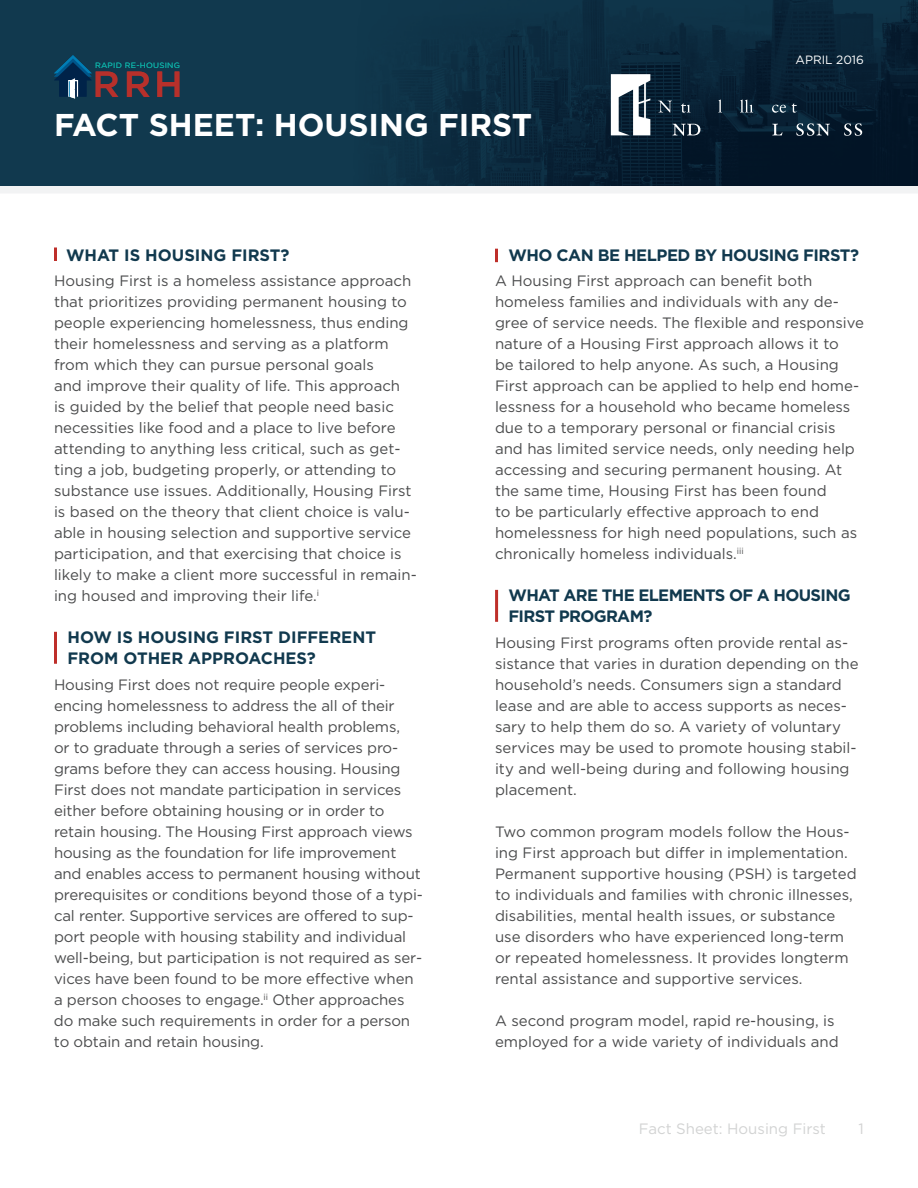
<style>
.page{position:relative;width:918px;height:1188px;background:#fff}
.page>*{position:absolute;margin:0;border:0;box-sizing:border-box;transform-origin:0 0}
.t1{font:500 36.45px "Gotham";color:#b7302b;scale:1.04 1}
.t2{font:700 31.5px "Gotham";color:#fff}
.t3{font:700 16.5px/21px "Gotham";letter-spacing:-.03em;color:#11394e}
.t4{font:700 16.5px/21px "Gotham";color:#11394e}
.t5{font:15px/21px "Gotham";color:#4b4c4d}
.t6{font:15px "Gotham";color:#d2d3d3}
.t7{font:12px "Gotham";color:#fff}
.t8{font:7.65px "Gotham";letter-spacing:.03em;color:#0db2a8;scale:1.04 1}
</style>
<div class="page">
<svg style="left:495px;top:249px;width:3px;height:13px"></svg>
<hr style="left:495px;top:590px;width:3px;height:32px;background:#be2f2a">
<hr style="left:54px;top:632px;width:3px;height:32px;background:#be2f2a">
<svg style="left:54px;top:248px;width:3px;height:13px"></svg>
<svg style="left:0;top:0;width:918px;height:186px;fill:#0f3449"></svg>
<div style="left:0;top:186px;width:918px;height:8px;background:#f2f3f4"></div>
<svg style="left:611px;top:74px;width:39px;height:61px"></svg>
<svg style="left:658px;top:100px;width:64px;height:13px"></svg>
<svg style="left:728px;top:100px;width:58px;height:13px"></svg>
<svg style="left:792px;top:103px;width:13px;height:10px"></svg>
<svg style="left:658px;top:119px;width:42px;height:17px"></svg>
<svg style="left:707px;top:119px;width:155px;height:17px"></svg>
<svg style="left:54px;top:55px;width:38px;height:44px"></svg>
<h1 class="t8" style="left:95px;top:61px;width:83px">RAPID RE-HOUSING</h1>
<h1 class="t1" style="left:93px;top:60px;width:89px">RRH</h1>
<h1 class="t2" style="left:54px;top:104px;width:480px">FACT SHEET: HOUSING FIRST</h1>
<p class="t7" style="left:796px;top:52px;width:70px">APRIL 2016</p>
<h2 class="t4" style="left:66px;top:244px;width:225px">WHAT IS HOUSING FIRST?</h2>
<p class="t5" style="left:54px;top:270px;width:364px">Housing First is a homeless assistance approach that prioritizes providing permanent housing to people experiencing homelessness, thus ending their homelessness and serving as a platform from which they can pursue personal goals<br>and improve their quality of life. This approach<br>is guided by the belief that people need basic necessities like food and a place to live before attending to anything less critical, such as get&shy;ting a job, budgeting properly, or attending to substance use issues. Additionally, Housing First is based on the theory that client choice is valu&shy;able in housing selection and supportive service participation, and that exercising that choice is likely to make a client more successful in remain&shy;ing housed and improving their life.<sup>i</sup></p>
<h2 class="t4" style="left:68px;top:627px;width:310px">HOW IS HOUSING FIRST DIFFERENT<br>FROM OTHER APPROACHES?</h2>
<p class="t5" style="left:54px;top:674px;width:371px">Housing First does not require people experi&shy;encing homelessness to address the all of their problems including behavioral health problems,<br>or to graduate through a series of services pro&shy;grams before they can access housing. Housing First does not mandate participation in services either before obtaining housing or in order to retain housing. The Housing First approach views housing as the foundation for life improvement and enables access to permanent housing without prerequisites or conditions beyond those of a typi&shy;cal renter. Supportive services are ofered to sup&shy;port people with housing stability and individual well-being, but participation is not required as ser&shy;vices have been found to be more efective when a person chooses to engage.<sup>ii</sup> Other approaches do make such requirements in order for a person to obtain and retain housing.</p>
<h2 class="t3" style="left:508px;top:244px;width:352px">WHO CAN BE HELPED BY HOUSING FIRST?</h2>
<p class="t5" style="left:495px;top:270px;width:371px">A Housing First approach can beneft both homeless families and individuals with any de&shy;gree of service needs. The fexible and responsive nature of a Housing First approach allows it to<br>be tailored to help anyone. As such, a Housing First approach can be applied to help end home&shy;lessness for a household who became homeless due to a temporary personal or fnancial crisis and has limited service needs, only needing help accessing and securing permanent housing. At the same time, Housing First has been found<br>to be particularly efective approach to end homelessness for high need populations, such as chronically homeless individuals.<sup>iii</sup></p>
<h2 class="t3" style="left:508px;top:585px;width:344px">WHAT ARE THE ELEMENTS OF A HOUSING<br>FIRST PROGRAM?</h2>
<p class="t5" style="left:495px;top:632px;width:365px">Housing First programs often provide rental as&shy;sistance that varies in duration depending on the household’s needs. Consumers sign a standard lease and are able to access supports as neces&shy;sary to help them do so. A variety of voluntary services may be used to promote housing stabil&shy;ity and well-being during and following housing placement.</p>
<p class="t5" style="left:495px;top:821px;width:363px">Two common program models follow the Hous&shy;ing First approach but difer in implementation.<br>Permanent supportive housing (PSH) is targeted to individuals and families with chronic illnesses, disabilities, mental health issues, or substance use disorders who have experienced long-term or repeated homelessness. It provides longterm rental assistance and supportive services.</p>
<p class="t5" style="left:495px;top:1010px;width:345px">A second program model, rapid re-housing, is employed for a wide variety of individuals and</p>
<p class="t6" style="left:639px;top:1119px;width:188px">Fact Sheet: Housing First</p>
<p class="t6" style="left:859px;top:1119px;width:7px">1</p>
</div>
